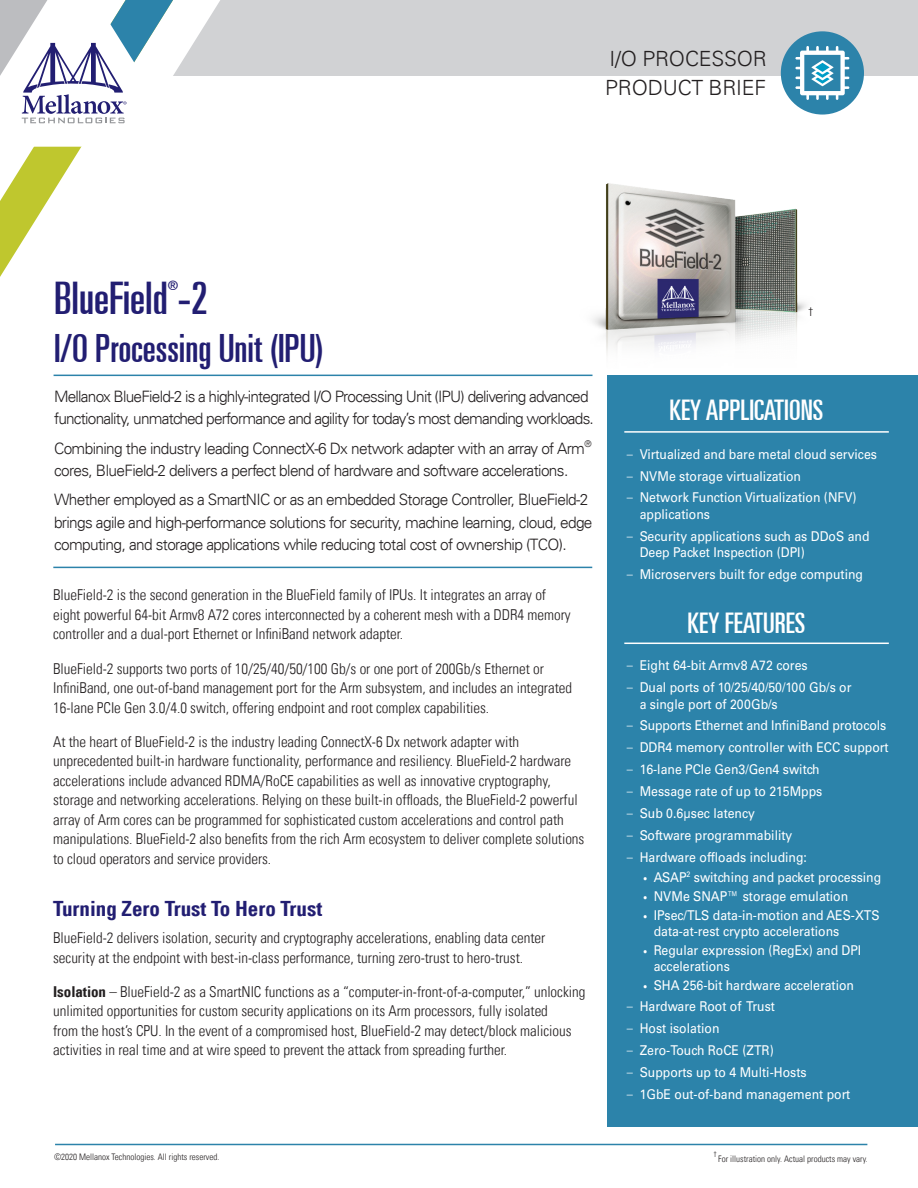
<style>
.page{position:relative;width:918px;height:1188px;background:#fff}
.page>*{position:absolute;margin:0;border:0;box-sizing:border-box;transform-origin:0 0}
.t1{font:ultra-condensed 45px "Univers LT";color:#221e72}
.t2{font:ultra-condensed 39px "Univers LT";color:#221e72}
.t3{font:ultra-condensed 28.5px "Univers LT";color:#fff}
.t4{font:700 condensed 21px "Univers LT";color:#221e72}
.t5{font:300 21px/28.5px "Univers";letter-spacing:-.01em;color:#231f20}
.t6{font:300 15.75px/22.5px "Univers LT";letter-spacing:-.04em;color:#231f20}
.t7{font:300 condensed 15px/19.5px "Univers LT";letter-spacing:-.005em;color:#231f20}
.t8{font:13.5px/16.5px "Univers";color:#fff;scale:.91 1}
.t9{font:ultra-condensed 13.05px "Univers LT";color:#221e72}
.t10{font:300 condensed 12px "Univers LT";color:#231f20}
.t11{font:300 condensed 9px "Univers LT";color:#231f20}
.t12{font:300 condensed 7.8px "Univers LT";color:#231f20}
.s1{font-weight:700}
.s2{font-family:"Univers LT";font-weight:300;font-stretch:condensed}
.s3{font-family:"Univers LT";font-weight:300;font-stretch:condensed;font-size:9px}
</style>
<div class="page">
<div style="left:0;top:0;width:918px;height:76px;background:#d1d2d4"></div>
<svg style="left:173px;top:0;width:47px;height:75px;fill:#fafafa"></svg>
<svg style="left:0;top:147px;width:81px;height:130px"></svg>
<svg style="left:0;top:0;width:173px;height:147px"></svg>
<hr style="left:55px;top:1144px;width:812px;height:1px;background:#2c83aa">
<div style="left:608px;top:590px;width:310px;height:537px;background:#2c83aa"></div>
<hr style="left:53px;top:567px;width:539px;height:1px;background:#2c83aa">
<hr style="left:54px;top:375px;width:538px;height:1px;background:#2c83aa">
<div style="left:608px;top:375px;width:310px;height:219px;background:#2c83aa"></div>
<hr style="left:624px;top:431px;width:265px;height:2px;background:#fff">
<div style="left:54px;top:273px;width:540px;height:98px;background:#fff"></div>
<div style="left:781px;top:31px;width:83px;height:84px;background:#2c83aa;border-radius:50%"></div>
<svg style="left:795px;top:46px;width:54px;height:54px"></svg>
<hr style="left:624px;top:643px;width:265px;height:1px;background:#fff">
<img style="left:593px;top:183px;width:214px;height:170px">
<h3 class="t5" style="left:605px;top:45px;width:163px">I/O PROCESSOR<br>PRODUCT BRIEF</h3>
<p class="t9" style="left:168px;top:278px;width:12px">®</p>
<h1 class="t1" style="left:54px;top:273px;width:155px">BlueField -2</h1>
<h2 class="t2" style="left:54px;top:326px;width:272px">I/O Processing Unit (IPU)</h2>
<p class="t6" style="left:54px;top:385px;width:541px">Mellanox BlueField-2 is a highly-integrated I/O Processing Unit (IPU) delivering advanced functionality, unmatched performance and agility for today’s most demanding workloads.</p>
<p class="t6" style="left:54px;top:437px;width:539px">Combining the industry leading ConnectX-6 Dx network adapter with an array of Arm<sup>® </sup>cores, BlueField-2 delivers a perfect blend of hardware and software accelerations.</p>
<p class="t6" style="left:54px;top:489px;width:540px">Whether employed as a SmartNIC or as an embedded Storage Controller, BlueField-2 brings agile and high-performance solutions for security, machine learning, cloud, edge computing, and storage applications while reducing total cost of ownership (TCO).</p>
<p class="t7" style="left:53px;top:585px;width:519px">BlueField-2 is the second generation in the BlueField family of IPUs. It integrates an array of eight powerful 64-bit Armv8 A72 cores interconnected by a coherent mesh with a DDR4 memory controller and a dual-port Ethernet or InfiniBand network adapter.</p>
<p class="t7" style="left:53px;top:659px;width:520px">BlueField-2 supports two ports of 10/25/40/50/100 Gb/s or one port of 200Gb/s Ethernet or<br>InfiniBand, one out-of-band management port for the Arm subsystem, and includes an integrated<br>16-lane PCIe Gen 3.0/4.0 switch, offering endpoint and root complex capabilities.</p>
<p class="t7" style="left:53px;top:732px;width:533px">At the heart of BlueField-2 is the industry leading ConnectX-6 Dx network adapter with unprecedented built-in hardware functionality, performance and resiliency. BlueField-2 hardware accelerations include advanced RDMA/RoCE capabilities as well as innovative cryptography, storage and networking accelerations. Relying on these built-in offloads, the BlueField-2 powerful array of Arm cores can be programmed for sophisticated custom accelerations and control path manipulations. BlueField-2 also benefits from the rich Arm ecosystem to deliver complete solutions to cloud operators and service providers.</p>
<h3 class="t4" style="left:53px;top:896px;width:271px">Turning Zero Trust To Hero Trust</h3>
<p class="t7" style="left:53px;top:928px;width:494px">BlueField-2 delivers isolation, security and cryptography accelerations, enabling data center security at the endpoint with best-in-class performance, turning zero-trust to hero-trust.</p>
<p class="t7" style="left:53px;top:982px;width:534px"><span class="s1">Isolation</span> – BlueField-2 as a SmartNIC functions as a “computer-in-front-of-a-computer,” unlocking unlimited opportunities for custom security applications on its Arm processors, fully isolated<br>from the host’s CPU. In the event of a compromised host, BlueField-2 may detect/block malicious activities in real time and at wire speed to prevent the attack from spreading further.</p>
<p class="t10" style="left:808px;top:305px;width:7px">†</p>
<h3 class="t3" style="left:669px;top:393px;width:155px">KEY APPLICATIONS</h3>
<p class="t8" style="left:627px;top:446px;width:277px"><span class="s2">–</span> Virtualized and bare metal cloud services</p>
<p class="t8" style="left:627px;top:468px;width:193px"><span class="s2">–</span> NVMe storage virtualization</p>
<p class="t8" style="left:640px;top:489px;width:240px;text-indent:-13px"><span class="s2">–</span> Network Function Virtualization (NFV) applications</p>
<p class="t8" style="left:640px;top:528px;width:254px;text-indent:-13px"><span class="s2">–</span> Security applications such as DDoS and<br>Deep Packet Inspection (DPI)</p>
<p class="t8" style="left:627px;top:566px;width:261px"><span class="s2">–</span> Microservers built for edge computing</p>
<h3 class="t3" style="left:687px;top:606px;width:119px">KEY FEATURES</h3>
<p class="t8" style="left:627px;top:657px;width:200px"><span class="s2">–</span> Eight 64-bit Armv8 A72 cores</p>
<p class="t8" style="left:640px;top:679px;width:234px;text-indent:-13px"><span class="s2">–</span> Dual ports of 10/25/40/50/100 Gb/s or a single port of 200Gb/s</p>
<p class="t8" style="left:627px;top:717px;width:287px"><span class="s2">–</span> Supports Ethernet and InfiniBand protocols</p>
<p class="t8" style="left:627px;top:739px;width:289px"><span class="s2">–</span> DDR4 memory controller with ECC support</p>
<p class="t8" style="left:627px;top:761px;width:214px"><span class="s2">–</span> 16-lane PCIe Gen3/Gen4 switch</p>
<p class="t8" style="left:627px;top:783px;width:217px"><span class="s2">–</span> Message rate of up to 215Mpps</p>
<p class="t8" style="left:627px;top:805px;width:143px"><span class="s2">–</span> Sub 0.6μsec latency</p>
<p class="t8" style="left:627px;top:827px;width:184px"><span class="s2">–</span> Software programmability</p>
<p class="t8" style="left:627px;top:849px;width:200px"><span class="s2">–</span> Hardware offloads including:</p>
<p class="t8" style="left:643px;top:869px;width:263px"><span class="s3">•</span> ASAP<sup>2</sup> switching and packet processing</p>
<p class="t8" style="left:643px;top:888px;width:227px"><span class="s3">•</span> NVMe SNAP™ storage emulation</p>
<p class="t8" style="left:654px;top:908px;width:250px;line-height:15.5px;text-indent:-11px"><span class="s3">•</span> IPsec/TLS data-in-motion and AES-XTS data-at-rest crypto accelerations</p>
<p class="t8" style="left:654px;top:943px;width:230px;line-height:15.5px;text-indent:-11px"><span class="s3">•</span> Regular expression (RegEx) and DPI accelerations</p>
<p class="t8" style="left:643px;top:977px;width:234px"><span class="s3">•</span> SHA 256-bit hardware acceleration</p>
<p class="t8" style="left:627px;top:998px;width:164px"><span class="s2">–</span> Hardware Root of Trust</p>
<p class="t8" style="left:627px;top:1020px;width:103px"><span class="s2">–</span> Host isolation</p>
<p class="t8" style="left:627px;top:1042px;width:163px"><span class="s2">–</span> Zero-Touch RoCE (ZTR)</p>
<p class="t8" style="left:627px;top:1064px;width:199px"><span class="s2">–</span> Supports up to 4 Multi-Hosts</p>
<p class="t8" style="left:627px;top:1086px;width:247px"><span class="s2">–</span> 1GbE out-of-band management port</p>
<p class="t11" style="left:54px;top:1151px;width:167px">©2020 Mellanox Technologies. All rights reserved.</p>
<p class="t12" style="left:714px;top:1150px;width:5px">†</p>
<p class="t11" style="left:718px;top:1153px;width:151px">For illustration only. Actual products may vary.</p>
</div>
